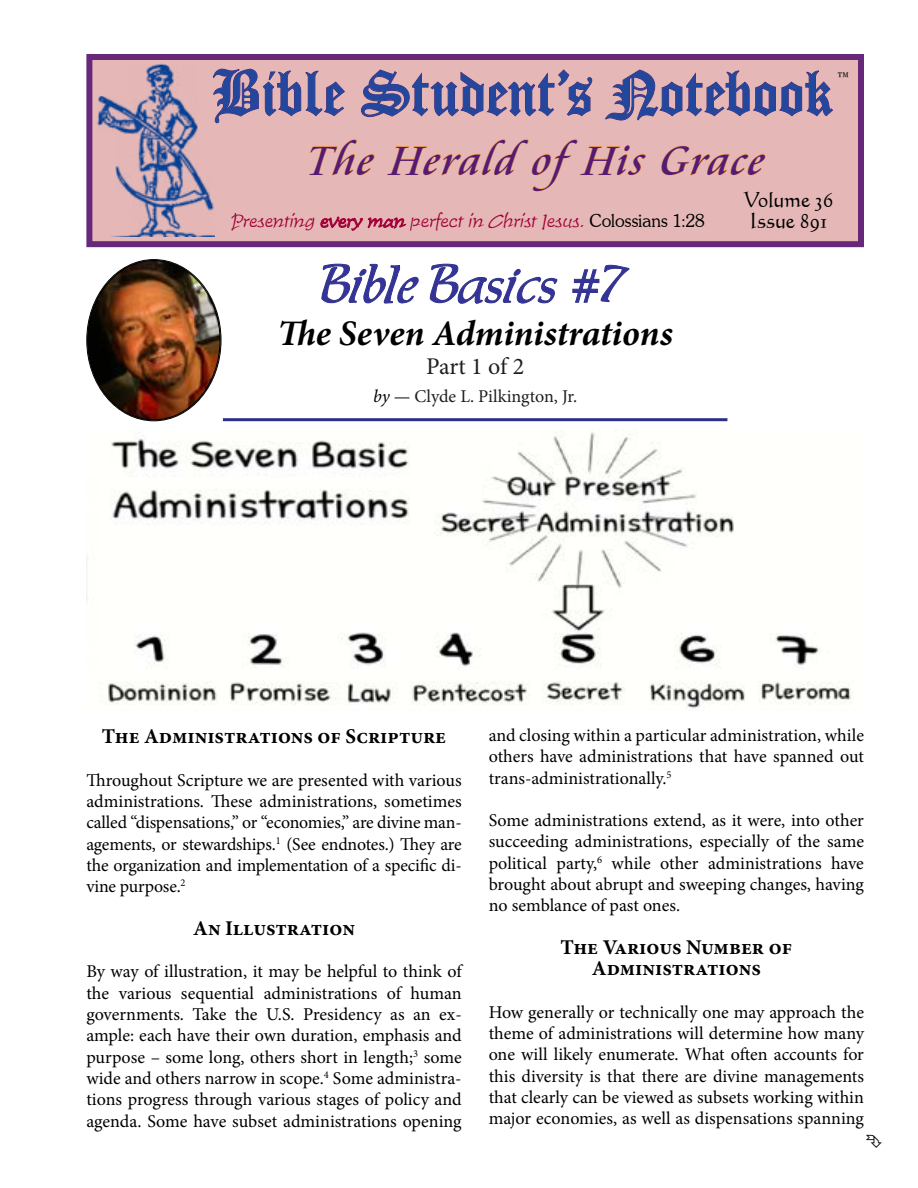
<style>
.page{position:relative;width:918px;height:1188px;background:#fff}
.page>*{position:absolute;margin:0;border:0;box-sizing:border-box;transform-origin:0 0}
.t1{font:69px "Cloister Black BT";color:#24479e}
.t2{font:54px "Allure SSK";color:#339}
.t3{font:italic 45px "Cataneo BT";color:#541b74}
.t4{font:italic 700 36px "Minion Pro";color:#000}
.t5{font:24px "Minion Pro";letter-spacing:-.01em;color:#201f1e}
.t6{font:700 21px/21.3px "Minion Pro";color:#000;text-align:center}
.t7{font:21px "Calligraphic 421 BT Roman B";letter-spacing:-.005em;color:#000}
.t8{font:18px/21.3px "Minion Pro";letter-spacing:-.005em;color:#000;text-align:justify}
.t9{font:italic 18px "Time Scr D Ligh";color:#a20037}
.t10{font:18px "Minion Pro";letter-spacing:-.005em;color:#201f1e}
.t11{font:300 18px "Souvenir IT Cby BT";color:#000}
.s1{font-family:"Souvenir IT Cby BT";font-weight:300;font-style:normal;color:#000}
.s2{font-family:"Georgia"}
.s3{font-style:italic;color:#000}
.s4{color:#000}
</style>
<div class="page">
<div style="left:86px;top:54px;width:778px;height:193px;background:#e5b8b7;border:6px solid #672879"></div>
<svg style="left:215px;top:68px;width:130px;height:56px"></svg>
<svg style="left:361px;top:69px;width:232px;height:48px"></svg>
<svg style="left:605px;top:69px;width:228px;height:52px"></svg>
<svg style="left:308px;top:138px;width:67px;height:38px"></svg>
<svg style="left:386px;top:138px;width:260px;height:54px"></svg>
<svg style="left:661px;top:145px;width:105px;height:31px"></svg>
<svg style="left:320px;top:216px;width:87px;height:15px"></svg>
<img style="left:97px;top:64px;width:118px;height:172px">
<hr style="left:223px;top:418px;width:504px;height:3px;background:#2b3086">
<svg style="left:321px;top:263px;width:98px;height:41px"></svg>
<svg style="left:430px;top:263px;width:128px;height:41px"></svg>
<svg style="left:572px;top:265px;width:58px;height:38px"></svg>
<img style="left:87px;top:260px;width:134px;height:160px">
<img style="left:86px;top:430px;width:767px;height:278px">
<h1 class="t1" style="left:212px;top:51px;width:621px">Bible Student’s Notebook</h1>
<p class="t11" style="left:836px;top:67px;width:16px">™</p>
<h3 class="t3" style="left:305px;top:132px;width:469px">The Herald ofHis Grace</h3>
<p class="t7" style="left:744px;top:186px;width:91px">Volume 36</p>
<p class="t9" style="left:231px;top:211px;width:476px">Presenting every man perfect in Christ Jesus. <span class="s1">C o l o s s i a n s 1: 2 8</span></p>
<p class="t7" style="left:749px;top:207px;width:80px">Issue 891</p>
<h2 class="t2" style="left:322px;top:260px;width:309px">Bible Basics <span class="s2">#</span>7</h2>
<h3 class="t4" style="left:278px;top:308px;width:397px">The Seven Administrations</h3>
<h3 class="t5" style="left:426px;top:350px;width:100px">Part 1 of 2</h3>
<p class="t10" style="left:373px;top:384px;width:205px"><span class="s3">by</span> <span class="s4">—</span> Clyde L. Pilkington, Jr.</p>
<p class="t6" style="left:102px;top:726px;width:346px">The Administrations of Scripture</p>
<p class="t8" style="left:86px;top:769px;width:377px">Throughout Scripture we are presented with various administrations. These administrations, sometimes called “dispensations,” or “economies,” are divine man&shy;agements, or stewardships.<sup>1</sup> (See endnotes.) They are the organization and implementation of a specific di&shy;vine purpose.<sup>2</sup></p>
<p class="t6" style="left:193px;top:917px;width:163px">An Illustration</p>
<p class="t8" style="left:86px;top:961px;width:377px">By way of illustration, it may be helpful to think of the various sequential administrations of human governments. Take the U.S. Presidency as an ex&shy;ample: each have their own duration, emphasis and purpose – some long, others short in length;<sup>3</sup> some wide and others narrow in scope.<sup>4</sup> Some administra&shy;tions progress through various stages of policy and agenda. Some have subset administrations opening</p>
<p class="t8" style="left:489px;top:725px;width:377px">and closing within a particular administration, while others have administrations that have spanned out trans-administrationally.<sup>5</sup></p>
<p class="t8" style="left:489px;top:810px;width:377px">Some administrations extend, as it were, into other succeeding administrations, especially of the same political party,<sup>6</sup> while other administrations have brought about abrupt and sweeping changes, having no semblance of past ones.</p>
<p class="t6" style="left:561px;top:936px;width:233px">The Various Number of<br>Administrations</p>
<p class="t8" style="left:489px;top:1002px;width:377px">How generally or technically one may approach the theme of administrations will determine how many one will likely enumerate. What often accounts for this diversity is that there are divine managements that clearly can be viewed as subsets working within major economies, as well as dispensations spanning</p>
</div>
